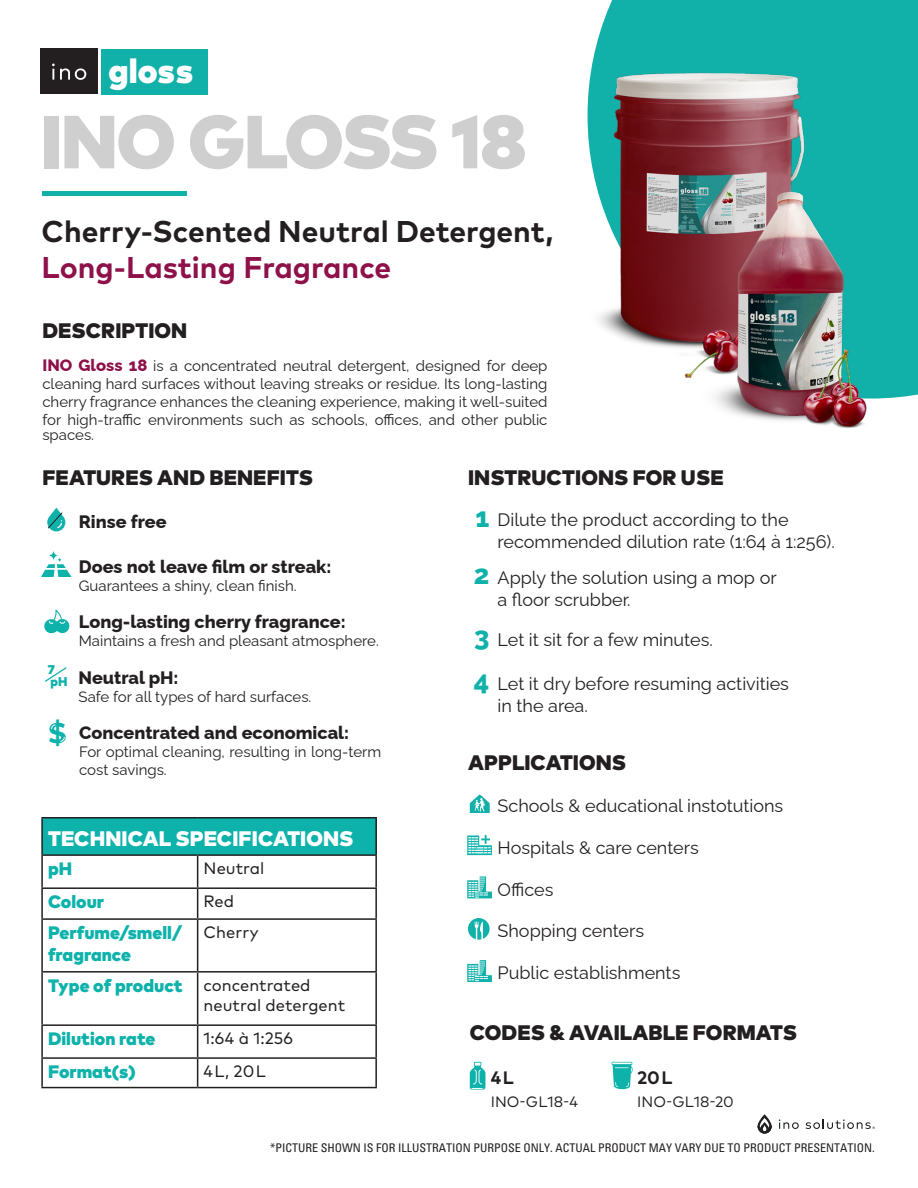
<style>
.page{position:relative;width:918px;height:1188px;background:#fff}
.page>*{position:absolute;margin:0;border:0;box-sizing:border-box;transform-origin:0 0}
.t1{font:900 75px "Mark Pro";letter-spacing:-.02em;color:#cfcfcf}
.t2{font:900 34.2px "Mark Pro";color:#fff}
.t3{font:700 30px/36px "Mark Pro";color:#231f20}
.t4{font:700 28.35px "Montserrat Alternates";color:#0db2ab}
.t5{font:800 27px "Raleway";color:#11b1aa}
.t6{font:900 21px "Mark Pro";letter-spacing:.005em;color:#231f20}
.t7{font:900 21px "Mark Pro";letter-spacing:.005em;color:#fff}
.t8{font:18px/21.6px "Raleway";color:#231f20}
.t9{font:800 18px "Raleway";color:#231f20}
.t10{font:900 18px/21.6px "Mark Pro";color:#0db2ab}
.t11{font:700 18px "Mark Pro";color:#231f20}
.t12{font:16.5px/19.8px "Mark Pro";color:#231f20}
.t13{font:15px/18px "Raleway";color:#231f20;text-align:justify}
.t14{font:15px "Mark Pro";letter-spacing:.005em;color:#231f20}
.t15{font:900 12.6px/12px "Mark Pro";color:#0db2ab}
.t16{font:condensed 12px "Univers";color:#231f20}
.s1{color:#8e1149}
.s2{font-weight:800;font-size:16.5px;color:#8e1149}
</style>
<div class="page">
<div style="left:588px;top:0;width:330px;height:399px;background:#11b1aa"></div>
<svg style="left:758px;top:1115px;width:14px;height:19px"></svg>
<svg style="left:779px;top:1119px;width:20px;height:10px"></svg>
<svg style="left:806px;top:1119px;width:69px;height:10px"></svg>
<div style="left:42px;top:191px;width:144px;height:5px;background:#11b1aa"></div>
<div style="left:40px;top:49px;width:58px;height:45px;background:#231f20"></div>
<div style="left:102px;top:49px;width:106px;height:45px;background:#11b1aa"></div>
<svg style="left:52px;top:64px;width:34px;height:16px"></svg>
<img style="left:589px;top:54px;width:295px;height:374px">
<svg style="left:44px;top:610px;width:26px;height:24px"></svg>
<svg style="left:41px;top:551px;width:31px;height:26px"></svg>
<div style="left:42px;top:818px;width:334px;height:37px;background:#0db2ab"></div>
<hr style="left:41px;top:889px;width:2px;height:29px;background:#231f20">
<svg style="left:197px;top:889px;width:1px;height:29px"></svg>
<hr style="left:375px;top:889px;width:2px;height:29px;background:#231f20">
<hr style="left:41px;top:918px;width:157px;height:2px;background:#231f20">
<hr style="left:41px;top:920px;width:2px;height:51px;background:#231f20">
<hr style="left:198px;top:918px;width:179px;height:2px;background:#231f20">
<hr style="left:197px;top:920px;width:1px;height:51px;background:#231f20">
<hr style="left:375px;top:920px;width:2px;height:51px;background:#231f20">
<hr style="left:41px;top:971px;width:157px;height:2px;background:#231f20">
<hr style="left:41px;top:973px;width:2px;height:51px;background:#231f20">
<hr style="left:198px;top:971px;width:179px;height:2px;background:#231f20">
<hr style="left:197px;top:973px;width:1px;height:51px;background:#231f20">
<hr style="left:375px;top:973px;width:2px;height:51px;background:#231f20">
<hr style="left:41px;top:1024px;width:157px;height:2px;background:#231f20">
<hr style="left:41px;top:1026px;width:2px;height:31px;background:#231f20">
<hr style="left:198px;top:1024px;width:179px;height:2px;background:#231f20">
<hr style="left:197px;top:1026px;width:1px;height:31px;background:#231f20">
<hr style="left:375px;top:1026px;width:2px;height:31px;background:#231f20">
<hr style="left:41px;top:1057px;width:157px;height:2px;background:#231f20">
<hr style="left:41px;top:1059px;width:2px;height:28px;background:#231f20">
<hr style="left:198px;top:1057px;width:179px;height:2px;background:#231f20">
<svg style="left:197px;top:1059px;width:1px;height:28px"></svg>
<hr style="left:375px;top:1059px;width:2px;height:28px;background:#231f20">
<hr style="left:41px;top:1087px;width:157px;height:1px;background:#231f20">
<hr style="left:198px;top:1087px;width:179px;height:1px;background:#231f20">
<hr style="left:41px;top:856px;width:2px;height:31px;background:#231f20">
<hr style="left:41px;top:887px;width:157px;height:2px;background:#231f20">
<hr style="left:197px;top:856px;width:1px;height:31px;background:#231f20">
<hr style="left:375px;top:856px;width:2px;height:31px;background:#231f20">
<hr style="left:198px;top:887px;width:179px;height:2px;background:#231f20">
<hr style="left:41px;top:817px;width:157px;height:1px;background:#231f20">
<hr style="left:41px;top:818px;width:2px;height:36px;background:#231f20">
<hr style="left:198px;top:817px;width:179px;height:1px;background:#231f20">
<hr style="left:375px;top:818px;width:2px;height:36px;background:#231f20">
<hr style="left:41px;top:854px;width:157px;height:2px;background:#231f20">
<hr style="left:198px;top:854px;width:179px;height:2px;background:#231f20">
<svg style="left:47px;top:508px;width:18px;height:23px"></svg>
<svg style="left:44px;top:667px;width:23px;height:15px"></svg>
<svg style="left:467px;top:835px;width:25px;height:20px"></svg>
<svg style="left:467px;top:876px;width:25px;height:22px"></svg>
<svg style="left:467px;top:960px;width:25px;height:22px"></svg>
<svg style="left:468px;top:918px;width:22px;height:22px"></svg>
<svg style="left:470px;top:794px;width:20px;height:19px"></svg>
<svg style="left:470px;top:1062px;width:15px;height:28px"></svg>
<hr style="left:612px;top:1062px;width:20px;height:3px;background:#0db2ab">
<svg style="left:612px;top:1063px;width:21px;height:26px"></svg>
<h2 class="t2" style="left:108px;top:45px;width:86px">gloss</h2>
<p class="t1" style="left:40px;top:84px;width:488px">INO GLOSS 18</p>
<p class="t3" style="left:42px;top:211px;width:514px">Cherry-Scented Neutral Detergent,<br><span class="s1">Long-Lasting Fragrance</span></p>
<p class="t6" style="left:42px;top:314px;width:146px">DESCRIPTION</p>
<p class="t13" style="left:42px;top:355px;width:507px"><span class="s2">INO Gloss 18</span> is a concentrated neutral detergent, designed for deep cleaning hard surfaces without leaving streaks or residue. Its long-lasting cherry fragrance enhances the cleaning experience, making it well-suited for high-traffic environments such as schools, offices, and other public</p>
<p class="t13" style="left:42px;top:424px;width:53px">spaces.</p>
<p class="t6" style="left:42px;top:462px;width:272px">FEATURES AND BENEFITS</p>
<p class="t9" style="left:79px;top:507px;width:89px">Rinse free</p>
<p class="t15" style="left:48px;top:662px;width:21px">7 pH</p>
<h3 class="t4" style="left:49px;top:713px;width:20px">$</h3>
<p class="t9" style="left:79px;top:552px;width:254px">Does not leave film or streak:</p>
<p class="t13" style="left:79px;top:575px;width:219px">Guarantees a shiny, clean finish.</p>
<p class="t9" style="left:79px;top:607px;width:268px">Long-lasting cherry fragrance:</p>
<p class="t13" style="left:79px;top:630px;width:301px">Maintains a fresh and pleasant atmosphere.</p>
<p class="t9" style="left:79px;top:663px;width:102px">Neutral pH:</p>
<p class="t13" style="left:79px;top:686px;width:234px">Safe for all types of hard surfaces.</p>
<p class="t9" style="left:79px;top:718px;width:272px">Concentrated and economical:</p>
<p class="t13" style="left:79px;top:741px;width:304px">For optimal cleaning, resulting in long-term cost savings.</p>
<p class="t7" style="left:48px;top:822px;width:307px">TECHNICAL SPECIFICATIONS</p>
<p class="t10" style="left:48px;top:857px;width:26px">pH</p>
<p class="t12" style="left:204px;top:857px;width:62px">Neutral</p>
<p class="t10" style="left:48px;top:890px;width:58px">Colour</p>
<p class="t12" style="left:204px;top:890px;width:32px">Red</p>
<p class="t10" style="left:48px;top:921px;width:135px">Perfume/smell/ fragrance</p>
<p class="t12" style="left:204px;top:921px;width:56px">Cherry</p>
<p class="t10" style="left:48px;top:973px;width:136px">Type of product</p>
<p class="t12" style="left:204px;top:974px;width:143px">concentrated neutral detergent</p>
<p class="t10" style="left:48px;top:1027px;width:109px">Dilution rate</p>
<p class="t12" style="left:204px;top:1027px;width:91px">1:64 à 1:256</p>
<p class="t10" style="left:48px;top:1060px;width:89px">Format(s)</p>
<p class="t12" style="left:204px;top:1060px;width:64px">4 L, 20 L</p>
<p class="t6" style="left:468px;top:462px;width:257px">INSTRUCTIONS FOR USE</p>
<p class="t5" style="left:476px;top:496px;width:15px">1</p>
<p class="t5" style="left:474px;top:553px;width:17px">2</p>
<p class="t8" style="left:498px;top:507px;width:339px">Dilute the product according to the recommended dilution rate (1:64 à 1:256).</p>
<p class="t8" style="left:498px;top:565px;width:281px">Apply the solution using a mop or a floor scrubber.</p>
<p class="t5" style="left:474px;top:615px;width:17px">3</p>
<p class="t8" style="left:498px;top:627px;width:217px">Let it sit for a few minutes.</p>
<p class="t5" style="left:474px;top:659px;width:17px">4</p>
<p class="t8" style="left:498px;top:671px;width:293px">Let it dry before resuming activities in the area.</p>
<p class="t6" style="left:468px;top:746px;width:159px">APPLICATIONS</p>
<p class="t8" style="left:498px;top:792px;width:287px">Schools &amp; educational instotutions</p>
<p class="t8" style="left:498px;top:834px;width:203px">Hospitals &amp; care centers</p>
<p class="t8" style="left:498px;top:877px;width:57px">Offices</p>
<p class="t8" style="left:498px;top:918px;width:148px">Shopping centers</p>
<p class="t8" style="left:498px;top:960px;width:184px">Public establishments</p>
<p class="t6" style="left:470px;top:1017px;width:329px">CODES &amp; AVAILABLE FORMATS</p>
<p class="t11" style="left:491px;top:1064px;width:24px">4 L</p>
<p class="t14" style="left:491px;top:1090px;width:89px">INO-GL18-4</p>
<p class="t11" style="left:637px;top:1064px;width:37px">20 L</p>
<p class="t14" style="left:637px;top:1090px;width:98px">INO-GL18-20</p>
<p class="t16" style="left:270px;top:1140px;width:606px">*PICTURE SHOWN IS FOR ILLUSTRATION PURPOSE ONLY. ACTUAL PRODUCT MAY VARY DUE TO PRODUCT PRESENTATION.</p>
</div>
